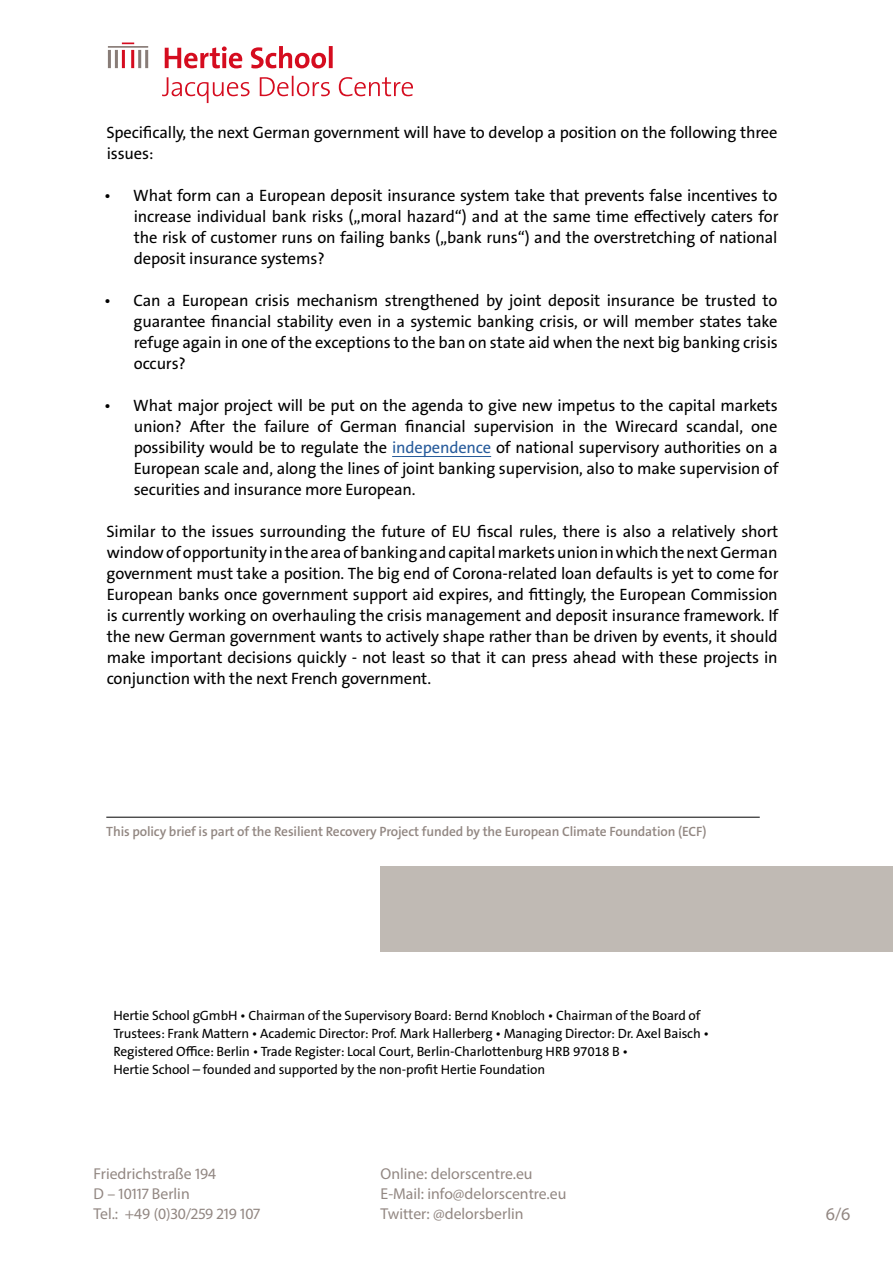
<style>
.page{position:relative;width:893px;height:1263px;background:#fff}
.page>*{position:absolute;margin:0;border:0;box-sizing:border-box;transform-origin:0 0}
.t1{font:18px "Myriad Pro";color:#928782}
.t2{font:16.5px/21px "The Sans B W5 Plain";letter-spacing:-.01em;color:#000;text-align:justify}
.t3{font:15.75px/20.2px "Myriad Pro";color:#928782}
.t4{font:13.5px/18px "The Sans B W5 Plain";letter-spacing:-.01em;color:#000}
.t5{font:600 13.5px "The Sans B W6";letter-spacing:-.01em;color:#928782}
.s1{color:#275b9b}
</style>
<div class="page">
<hr style="left:115px;top:50px;width:3px;height:18px;background:#887c77">
<hr style="left:108px;top:50px;width:3px;height:18px;background:#887c77">
<hr style="left:108px;top:46px;width:40px;height:2px;background:#887c77">
<svg style="left:122px;top:43px;width:291px;height:60px"></svg>
<div style="left:381px;top:866px;width:512px;height:85px;background:#c0bab4"></div>
<hr style="left:106px;top:817px;width:654px;height:1px;background:#000">
<hr style="left:392px;top:456px;width:99px;height:1px;background:#275b9b">
<p class="t2" style="left:106px;top:122px;width:673px">Specifically, the next German government will have to develop a position on the following three issues:</p>
<p class="t2" style="left:134px;top:185px;width:646px;text-indent:-30px">• What form can a European deposit insurance system take that prevents false incentives to increase individual bank risks („moral hazard“) and at the same time effectively caters for the risk of customer runs on failing banks („bank runs“) and the overstretching of national deposit insurance systems?</p>
<p class="t2" style="left:134px;top:290px;width:646px;text-indent:-30px">• Can a European crisis mechanism strengthened by joint deposit insurance be trusted to guarantee financial stability even in a systemic banking crisis, or will member states take refuge again in one of the exceptions to the ban on state aid when the next big banking crisis occurs?</p>
<p class="t2" style="left:134px;top:395px;width:646px;text-indent:-30px">• What major project will be put on the agenda to give new impetus to the capital markets union? After the failure of German financial supervision in the Wirecard scandal, one possibility would be to regulate the <span class="s1">independence</span> of national supervisory authorities on a European scale and, along the lines of joint banking supervision, also to make supervision of securities and insurance more European.</p>
<p class="t2" style="left:106px;top:521px;width:674px">Similar to the issues surrounding the future of EU fiscal rules, there is also a relatively short window of opportunity in the area of banking and capital markets union in which the next German government must take a position. The big end of Corona-related loan defaults is yet to come for European banks once government support aid expires, and fittingly, the European Commission is currently working on overhauling the crisis management and deposit insurance framework. If the new German government wants to actively shape rather than be driven by events, it should make important decisions quickly - not least so that it can press ahead with these projects in conjunction with the next French government.</p>
<p class="t5" style="left:106px;top:822px;width:602px">This policy brief is part of the Resilient Recovery Project funded by the European Climate Foundation (ECF)</p>
<p class="t4" style="left:113px;top:1007px;width:597px">Hertie School gGmbH • Chairman of the Supervisory Board: Bernd Knobloch • Chairman of the Board of Trustees: Frank Mattern • Academic Director: Prof. Mark Hallerberg • Managing Director: Dr. Axel Baisch • Registered Office: Berlin • Trade Register: Local Court, Berlin-Charlottenburg HRB 97018 B •<br>Hertie School – founded and supported by the non-profit Hertie Foundation</p>
<p class="t3" style="left:94px;top:1163px;width:168px">Friedrichstraße 194<br>D – 10117 Berlin<br>Tel.: +49 (0)30/259 219 107</p>
<p class="t3" style="left:381px;top:1163px;width:187px">Online: delorscentre.eu<br>E-Mail: info@delorscentre.eu<br>Twitter: @delorsberlin</p>
<p class="t1" style="left:826px;top:1203px;width:26px">6/6</p>
</div>
